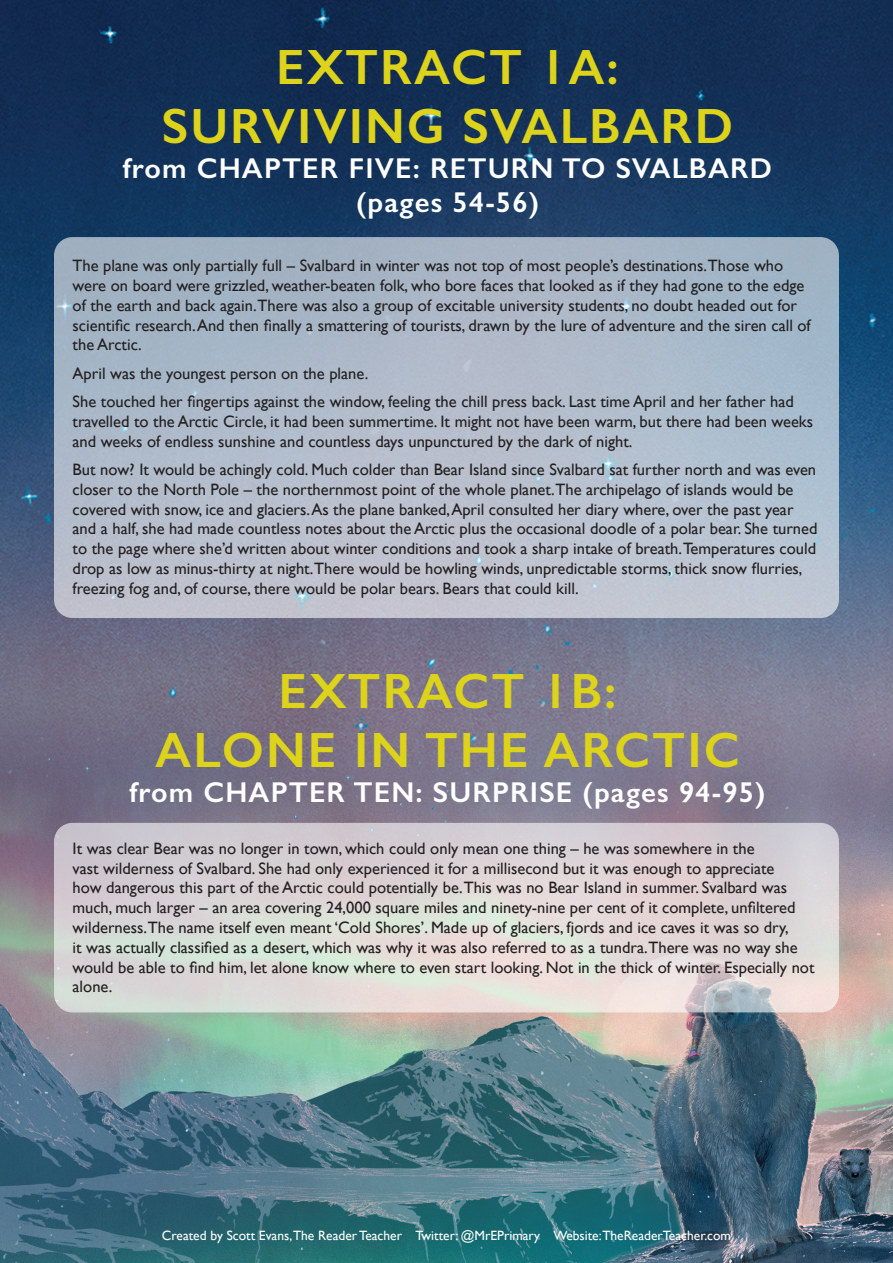
<style>
.page{position:relative;width:893px;height:1263px;background:#fff}
.page>*{position:absolute;margin:0;border:0;box-sizing:border-box;transform-origin:0 0}
.t1{font:600 49.8px/59.7px "Gill Sans";letter-spacing:.04em;color:#ddd31a;text-align:center}
.t2{font:600 28.8px/34.5px "Gill Sans";letter-spacing:.04em;color:#fff;text-align:center}
.t3{font:16.5px/19.8px "Gill Sans";color:#231f20}
.t4{font:13.5px "Gill Sans";color:#fff}
</style>
<div class="page">
<img style="left:0;top:0;width:893px;height:1263px">
<div style="left:54px;top:237px;width:785px;height:381px;background:linear-gradient(to bottom,#a0b2c4,#c2c6d2);border-radius:18px"></div>
<svg style="left:54px;top:823px;width:785px;height:189px;background:#dbd6d5"></svg>
<p class="t1" style="left:162px;top:37px;width:573px">EXTRACT 1A:<br>SURVIVING SVALBARD</p>
<p class="t2" style="left:123px;top:151px;width:651px">from CHAPTER FIVE: RETURN TO SVALBARD (pages 54-56)</p>
<p class="t3" style="left:73px;top:255px;width:740px">The plane was only partially full – Svalbard in winter was not top of most people’s destinations.Those who were on board were grizzled, weather-beaten folk, who bore faces that looked as if they had gone to the edge of the earth and back again.There was also a group of excitable university students, no doubt headed out for scientific research. And then finally a smattering of tourists, drawn by the lure of adventure and the siren call of the Arctic.</p>
<p class="t3" style="left:73px;top:363px;width:297px">April was the youngest person on the plane.</p>
<p class="t3" style="left:73px;top:391px;width:742px">She touched her fingertips against the window, feeling the chill press back. Last time April and her father had travelled to the Arctic Circle, it had been summertime. It might not have been warm, but there had been weeks and weeks of endless sunshine and countless days unpunctured by the dark of night.</p>
<p class="t3" style="left:73px;top:459px;width:746px">But now? It would be achingly cold. Much colder than Bear Island since Svalbard sat further north and was even closer to the North Pole – the northernmost point of the whole planet.The archipelago of islands would be covered with snow, ice and glaciers. As the plane banked, April consulted her diary where, over the past year and a half, she had made countless notes about the Arctic plus the occasional doodle of a polar bear. She turned to the page where she’d written about winter conditions and took a sharp intake of breath.Temperatures could drop as low as minus-thirty at night.There would be howling winds, unpredictable storms, thick snow flurries, freezing fog and, of course, there would be polar bears. Bears that could kill.</p>
<p class="t1" style="left:155px;top:660px;width:586px">EXTRACT 1B:<br>ALONE IN THE ARCTIC</p>
<p class="t2" style="left:129px;top:775px;width:638px">from CHAPTER TEN: SURPRISE (pages 94-95)</p>
<p class="t3" style="left:73px;top:838px;width:743px">It was clear Bear was no longer in town, which could only mean one thing – he was somewhere in the<br>vast wilderness of Svalbard. She had only experienced it for a millisecond but it was enough to appreciate<br>how dangerous this part of the Arctic could potentially be.This was no Bear Island in summer. Svalbard was much, much larger – an area covering 24,000 square miles and ninety-nine per cent of it complete, unfiltered wilderness.The name itself even meant ‘Cold Shores’. Made up of glaciers, fjords and ice caves it was so dry,<br>it was actually classified as a desert, which was why it was also referred to as a tundra.There was no way she would be able to find him, let alone know where to even start looking. Not in the thick of winter. Especially not alone.</p>
<p class="t4" style="left:162px;top:1228px;width:571px">Created by Scott Evans,The Reader Teacher Twitter: @MrEPrimary Website:TheReaderTeacher.com</p>
</div>
